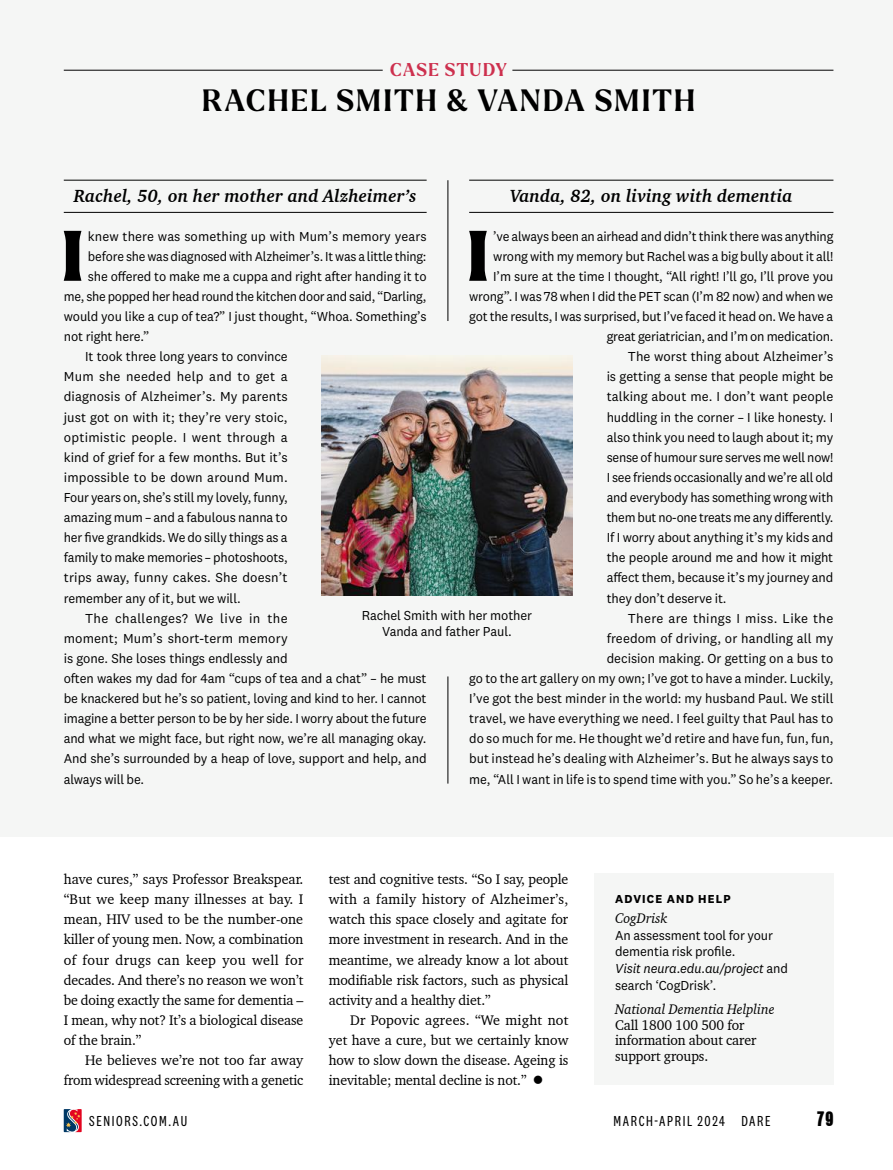
<style>
.page{position:relative;width:893px;height:1170px;background:#fff}
.page>*{position:absolute;margin:0;border:0;box-sizing:border-box;transform-origin:0 0}
.t1{font:900 69.3px "Larken";color:#000}
.t2{font:700 30px "Larken";letter-spacing:.08em;color:#000}
.t3{font:italic 700 18px "Charter BT Pro";letter-spacing:.01em;color:#000}
.t4{font:700 18px "Larken";letter-spacing:.075em;color:#cd304e}
.t5{font:700 condensed 18px "Xheighter";color:#000}
.t6{font:15px "National 2 Condensed";letter-spacing:.11em;color:#000}
.t7{font:14.25px/20.1px "Charter BT Pro";letter-spacing:-.005em;color:#000;text-align:justify}
.t8{font:italic 14.25px "Charter BT Pro";letter-spacing:-.005em;color:#000}
.t9{font:13.5px/16.5px "National 2";letter-spacing:-.01em;color:#000}
.t10{font:13.5px "National 2";letter-spacing:-.01em;color:#000;scale:.96 1}
.t11{font:13.5px "National 2";letter-spacing:-.01em;color:#000;scale:.95 1}
.t12{font:13.5px "National 2";letter-spacing:.01em;color:#000}
.t13{font:13.5px "National 2";letter-spacing:.015em;color:#000}
.t14{font:13.5px "National 2";letter-spacing:.02em;color:#000}
.t15{font:13.5px "National 2";letter-spacing:.025em;color:#000}
.t16{font:700 12px "National 2";letter-spacing:.1em;color:#000}
.s1{font-style:italic}
</style>
<div class="page">
<svg style="left:63px;top:1109px;width:18px;height:24px"></svg>
<svg style="left:64px;top:1109px;width:18px;height:23px"></svg>
<div style="left:0;top:0;width:893px;height:836px;background:#f5f6f5"></div>
<hr style="left:64px;top:70px;width:319px;height:1px;background:#000">
<hr style="left:512px;top:70px;width:321px;height:1px;background:#000">
<hr style="left:448px;top:180px;width:1px;height:141px;background:#000">
<hr style="left:448px;top:676px;width:1px;height:107px;background:#000">
<div style="left:594px;top:873px;width:239px;height:211px;background:#f5f6f5"></div>
<hr style="left:64px;top:180px;width:363px;height:1px;background:#000">
<hr style="left:64px;top:212px;width:363px;height:1px;background:#000">
<hr style="left:469px;top:180px;width:364px;height:1px;background:#000">
<hr style="left:469px;top:212px;width:364px;height:1px;background:#000">
<img style="left:322px;top:355px;width:251px;height:240px">
<h3 class="t4" style="left:390px;top:58px;width:118px">CASE STUDY</h3>
<h2 class="t2" style="left:202px;top:81px;width:494px">RACHEL SMITH &amp; VANDA SMITH</h2>
<h3 class="t3" style="left:74px;top:185px;width:344px">Rachel, 50, on her mother and Alzheimer’s</h3>
<h3 class="t3" style="left:510px;top:185px;width:284px">Vanda, 82, on living with dementia</h3>
<h1 class="t1" style="left:61px;top:211px;width:24px">I</h1>
<p class="t9" style="left:88px;top:227px;width:340px">knew there was something up with Mum’s memory years</p>
<h1 class="t1" style="left:467px;top:211px;width:24px">I</h1>
<p class="t10" style="left:493px;top:228px;width:356px">’ve always been an airhead and didn’t think there was anything</p>
<p class="t11" style="left:88px;top:248px;width:358px">before she was diagnosed with Alzheimer’s. It was a little thing:</p>
<p class="t9" style="left:88px;top:268px;width:340px">she offered to make me a cuppa and right after handing it to</p>
<p class="t11" style="left:64px;top:288px;width:383px">me, she popped her head round the kitchen door and said, “Darling,</p>
<p class="t9" style="left:64px;top:308px;width:364px">would you like a cup of tea?” I just thought, “Whoa. Something’s</p>
<p class="t9" style="left:64px;top:328px;width:87px">not right here.”</p>
<p class="t9" style="left:85px;top:348px;width:204px">It took three long years to convince</p>
<p class="t13" style="left:64px;top:368px;width:225px">Mum she needed help and to get a</p>
<p class="t9" style="left:64px;top:388px;width:226px">diagnosis of Alzheimer’s. My parents</p>
<p class="t9" style="left:64px;top:408px;width:225px">just got on with it; they’re very stoic,</p>
<p class="t13" style="left:64px;top:429px;width:226px">optimistic people. I went through a</p>
<p class="t9" style="left:64px;top:449px;width:225px">kind of grief for a few months. But it’s</p>
<p class="t12" style="left:64px;top:469px;width:226px">impossible to be down around Mum.</p>
<p class="t10" style="left:64px;top:489px;width:235px">Four years on, she’s still my lovely, funny,</p>
<p class="t9" style="left:64px;top:509px;width:225px">amazing mum – and a fabulous nanna to</p>
<p class="t10" style="left:64px;top:529px;width:235px">her five grandkids. We do silly things as a</p>
<p class="t10" style="left:64px;top:549px;width:235px">family to make memories – photoshoots,</p>
<p class="t12" style="left:64px;top:569px;width:225px">trips away, funny cakes. She doesn’t</p>
<p class="t9" style="left:64px;top:589px;width:178px">remember any of it, but we will.</p>
<p class="t15" style="left:85px;top:610px;width:204px">The challenges? We live in the</p>
<p class="t12" style="left:64px;top:630px;width:225px">moment; Mum’s short-term memory</p>
<p class="t9" style="left:64px;top:650px;width:225px">is gone. She loses things endlessly and</p>
<p class="t9" style="left:64px;top:670px;width:364px">often wakes my dad for 4am “cups of tea and a chat” – he must</p>
<p class="t9" style="left:64px;top:690px;width:364px">be knackered but he’s so patient, loving and kind to her. I cannot</p>
<p class="t9" style="left:64px;top:710px;width:364px">imagine a better person to be by her side. I worry about the future</p>
<p class="t9" style="left:64px;top:730px;width:364px">and what we might face, but right now, we’re all managing okay.</p>
<p class="t9" style="left:64px;top:750px;width:364px">And she’s surrounded by a heap of love, support and help, and</p>
<p class="t9" style="left:64px;top:770px;width:82px">always will be.</p>
<p class="t9" style="left:493px;top:248px;width:342px">wrong with my memory but Rachel was a big bully about it all!</p>
<p class="t9" style="left:493px;top:268px;width:342px">I’m sure at the time I thought, “All right! I’ll go, I’ll prove you</p>
<p class="t9" style="left:469px;top:288px;width:366px">wrong”. I was 78 when I did the PET scan (I’m 82 now) and when we</p>
<p class="t9" style="left:469px;top:308px;width:366px">got the results, I was surprised, but I’ve faced it head on. We have a</p>
<p class="t9" style="left:607px;top:328px;width:228px">great geriatrician, and I’m on medication.</p>
<p class="t9" style="left:628px;top:348px;width:207px">The worst thing about Alzheimer’s</p>
<p class="t9" style="left:607px;top:368px;width:228px">is getting a sense that people might be</p>
<p class="t9" style="left:607px;top:388px;width:228px">talking about me. I don’t want people</p>
<p class="t9" style="left:607px;top:408px;width:228px">huddling in the corner – I like honesty. I</p>
<p class="t9" style="left:607px;top:428px;width:228px">also think you need to laugh about it; my</p>
<p class="t10" style="left:607px;top:449px;width:238px">sense of humour sure serves me well now!</p>
<p class="t10" style="left:607px;top:469px;width:238px">I see friends occasionally and we’re all old</p>
<p class="t10" style="left:607px;top:489px;width:238px">and everybody has something wrong with</p>
<p class="t11" style="left:607px;top:509px;width:240px">them but no-one treats me any differently.</p>
<p class="t9" style="left:607px;top:529px;width:228px">If I worry about anything it’s my kids and</p>
<p class="t9" style="left:607px;top:549px;width:228px">the people around me and how it might</p>
<p class="t9" style="left:607px;top:569px;width:228px">affect them, because it’s my journey and</p>
<p class="t9" style="left:607px;top:589px;width:121px">they don’t deserve it.</p>
<p class="t14" style="left:628px;top:610px;width:207px">There are things I miss. Like the</p>
<p class="t9" style="left:607px;top:629px;width:228px">freedom of driving, or handling all my</p>
<p class="t9" style="left:607px;top:650px;width:228px">decision making. Or getting on a bus to</p>
<p class="t10" style="left:469px;top:670px;width:381px">go to the art gallery on my own; I’ve got to have a minder. Luckily,</p>
<p class="t9" style="left:469px;top:690px;width:366px">I’ve got the best minder in the world: my husband Paul. We still</p>
<p class="t9" style="left:469px;top:710px;width:366px">travel, we have everything we need. I feel guilty that Paul has to</p>
<p class="t9" style="left:469px;top:730px;width:366px">do so much for me. He thought we’d retire and have fun, fun, fun,</p>
<p class="t9" style="left:469px;top:750px;width:366px">but instead he’s dealing with Alzheimer’s. But he always says to</p>
<p class="t9" style="left:469px;top:770px;width:366px">me, “All I want in life is to spend time with you.” So he’s a keeper.</p>
<p class="t9" style="left:362px;top:606px;width:172px;text-align:center">Rachel Smith with her mother<br>Vanda and father Paul.</p>
<p class="t7" style="left:64px;top:869px;width:241px">have cures,” says Professor Breakspear. “But we keep many illnesses at bay. I mean, HIV used to be the number-one killer of young men. Now, a combination of four drugs can keep you well for decades. And there’s no reason we won’t be doing exactly the same for dementia – I mean, why not? It’s a biological disease of the brain.”</p>
<p class="t7" style="left:64px;top:1050px;width:241px;text-align:right">He believes we’re not too far away from widespread screening with a genetic</p>
<p class="t7" style="left:329px;top:869px;width:241px">test and cognitive tests. “So I say, people with a family history of Alzheimer’s, watch this space closely and agitate for more investment in research. And in the meantime, we already know a lot about modifiable risk factors, such as physical activity and a healthy diet.”</p>
<p class="t7" style="left:329px;top:1009px;width:241px;text-indent:21px">Dr Popovic agrees. “We might not yet have a cure, but we certainly know how to slow down the disease. Ageing is inevitable; mental decline is not.” ●</p>
<p class="t16" style="left:615px;top:891px;width:117px">ADVICE AND HELP</p>
<p class="t8" style="left:615px;top:909px;width:54px">CogDrisk</p>
<p class="t9" style="left:615px;top:926px;width:174px">An assessment tool for your dementia risk profile.<br><span class="s1">Visit neura.edu.au/project</span> and search ‘CogDrisk’<span class="s1">.</span></p>
<p class="t8" style="left:615px;top:999px;width:161px">National Dementia Helpline</p>
<p class="t7" style="left:615px;top:1016px;width:143px;line-height:15.8px;text-align:left">Call 1800 100 500 for information about carer support groups.</p>
<p class="t6" style="left:89px;top:1112px;width:99px">SENIORS.COM.AU</p>
<p class="t6" style="left:614px;top:1112px;width:158px">MARCH-APRIL 2024 DARE</p>
<h3 class="t5" style="left:817px;top:1106px;width:18px">79</h3>
</div>
